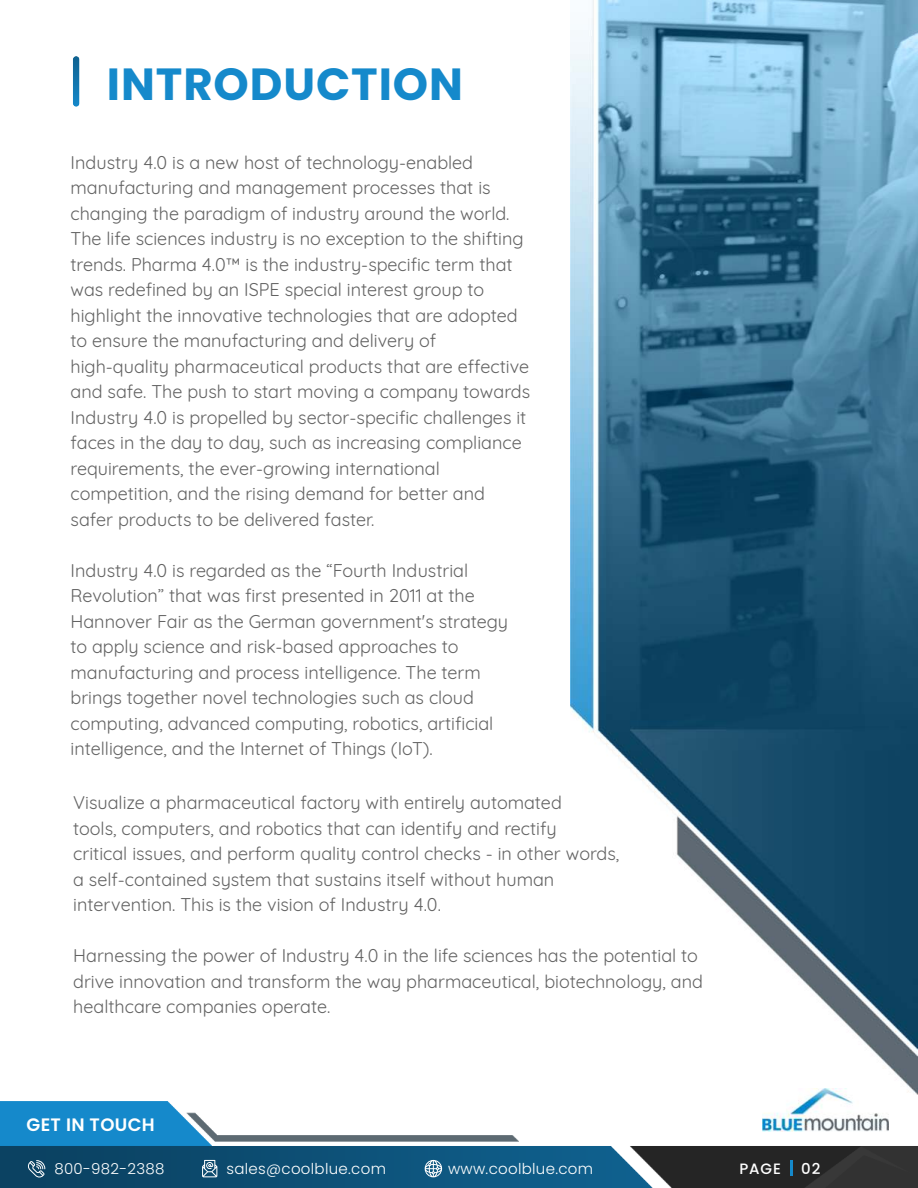
<style>
.page{position:relative;width:918px;height:1188px;background:#fff}
.page>*{position:absolute;margin:0;border:0;box-sizing:border-box;transform-origin:0 0}
.t1{font:700 45px "Poppins";letter-spacing:.02em;color:#1589cb}
.t2{font:18px/25.5px "Quicksand";color:#626262}
.t3{font:600 18px "Poppins";letter-spacing:.02em;color:#fff}
.t4{font:300 15px "Poppins";letter-spacing:.02em;color:#fff}
.t5{font:500 15px "Poppins";letter-spacing:.06em;color:#fff}
</style>
<div class="page">
<img style="left:571px;top:0;width:347px;height:1094px">
<svg style="left:73px;top:56px;width:7px;height:51px"></svg>
<img style="left:0;top:1101px;width:918px;height:87px">
<svg style="left:202px;top:1160px;width:15px;height:17px"></svg>
<svg style="left:425px;top:1160px;width:17px;height:17px"></svg>
<svg style="left:27px;top:1160px;width:18px;height:18px"></svg>
<hr style="left:790px;top:1161px;width:3px;height:15px;background:#1589cb">
<img style="left:763px;top:1089px;width:126px;height:43px">
<h1 class="t1" style="left:107px;top:58px;width:358px">INTRODUCTION</h1>
<p class="t2" style="left:70px;top:151px;width:461px">Industry 4.0 is a new host of technology-enabled manufacturing and management processes that is changing the paradigm of industry around the world.<br>The life sciences industry is no exception to the shifting trends. Pharma 4.0™ is the industry-specific term that was redefined by an ISPE special interest group to highlight the innovative technologies that are adopted to ensure the manufacturing and delivery of high-quality pharmaceutical products that are effective and safe. The push to start moving a company towards Industry 4.0 is propelled by sector-specific challenges it faces in the day to day, such as increasing compliance requirements, the ever-growing international competition, and the rising demand for better and safer products to be delivered faster.</p>
<p class="t2" style="left:70px;top:559px;width:439px">Industry 4.0 is regarded as the “Fourth Industrial Revolution” that was first presented in 2011 at the Hannover Fair as the German government's strategy to apply science and risk-based approaches to manufacturing and process intelligence. The term brings together novel technologies such as cloud computing, advanced computing, robotics, artificial intelligence, and the Internet of Things (IoT).</p>
<p class="t2" style="left:73px;top:788px;width:548px">Visualize a pharmaceutical factory with entirely automated<br>tools, computers, and robotics that can identify and rectify<br>critical issues, and perform quality control checks - in other words, a self-contained system that sustains itself without human intervention. This is the vision of Industry 4.0.</p>
<p class="t2" style="left:73px;top:941px;width:631px">Harnessing the power of Industry 4.0 in the life sciences has the potential to drive innovation and transform the way pharmaceutical, biotechnology, and healthcare companies operate.</p>
<p class="t3" style="left:27px;top:1115px;width:130px">GET IN TOUCH</p>
<p class="t4" style="left:54px;top:1163px;width:112px">800-982-2388</p>
<p class="t4" style="left:227px;top:1163px;width:161px">sales@coolblue.com</p>
<p class="t4" style="left:448px;top:1163px;width:147px">www.coolblue.com</p>
<p class="t5" style="left:739px;top:1160px;width:43px">PAGE</p>
<p class="t5" style="left:801px;top:1160px;width:21px">02</p>
</div>
